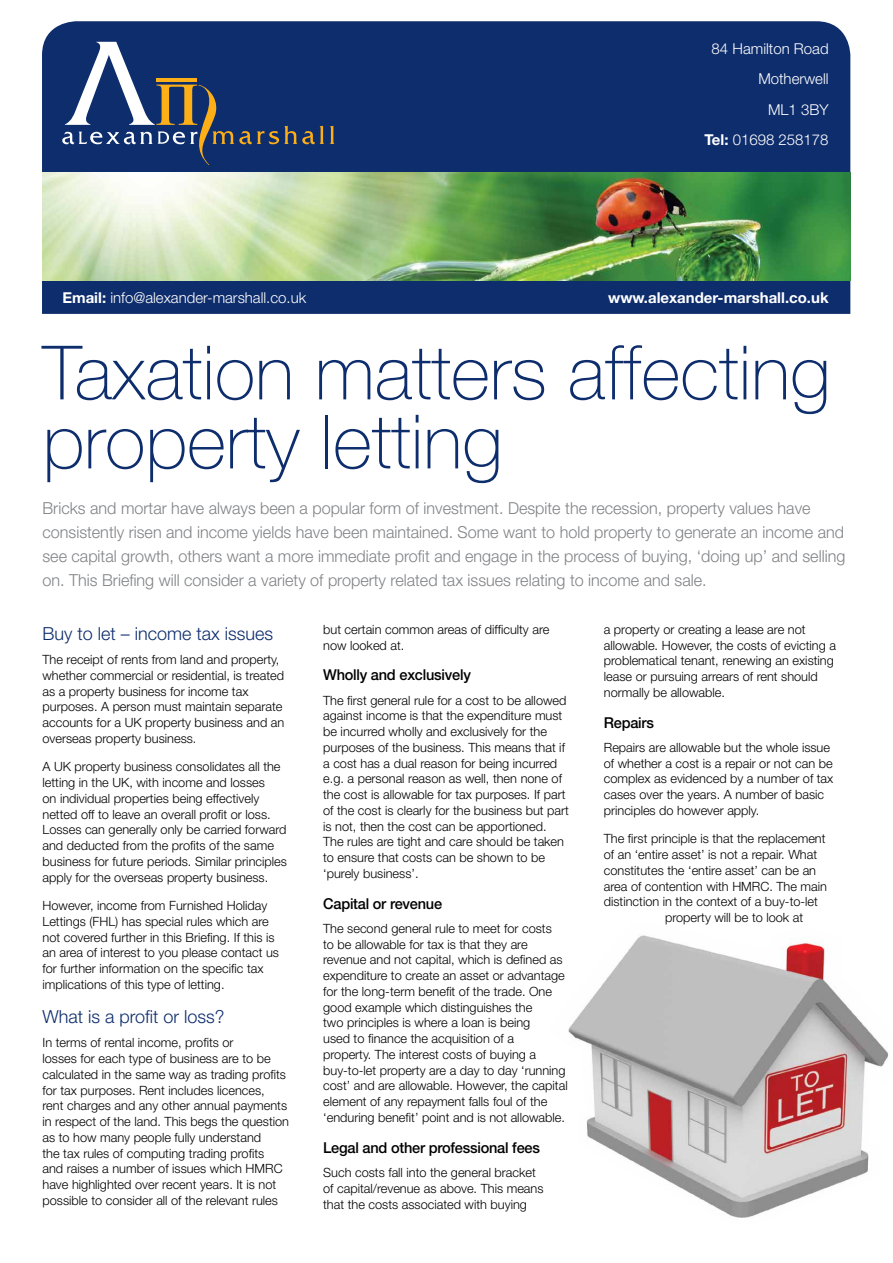
<style>
.page{position:relative;width:893px;height:1263px;background:#fff}
.page>*{position:absolute;margin:0;border:0;box-sizing:border-box;transform-origin:0 0}
.t1{font:100 75px/69px "Helvetica Neue";color:#0e2d6d}
.t2{font:300 18px "Helvetica Neue";color:#0e2d6d}
.t3{font:300 16.5px/24px "Helvetica Neue";color:#808285}
.t4{font:300 15px/30.2px "Helvetica Neue";color:#fff;text-align:right}
.t5{font:500 15px "Helvetica Neue";letter-spacing:-.015em;color:#000}
.t6{font:700 15px "Helvetica Neue";color:#fff}
.t7{font:300 12.75px/15.8px "Helvetica Neue";color:#000}
.s1{font-weight:700}
</style>
<div class="page">
<img style="left:568px;top:935px;width:321px;height:283px">
<div style="left:42px;top:21px;width:808px;height:293px;background:#0e2d6d"></div>
<img style="left:42px;top:172px;width:808px;height:108px">
<svg style="left:62px;top:42px;width:262px;height:123px;background:#2f4574"></svg>
<svg style="left:330px;top:126px;width:4px;height:18px"></svg>
<p class="t4" style="left:704px;top:34px;width:126px">84 Hamilton Road<br>Motherwell<br>ML1 3BY<br><span class="s1">Tel:</span> 01698 258178</p>
<p class="t4" style="left:62px;top:282px;width:245px"><span class="s1">Email:</span> info@alexander-marshall.co.uk</p>
<p class="t6" style="left:608px;top:288px;width:222px">www.alexander-marshall.co.uk</p>
<h1 class="t1" style="left:43px;top:339px;width:789px">Taxation matters affecting property letting</h1>
<p class="t3" style="left:43px;top:495px;width:804px">Bricks and mortar have always been a popular form of investment. Despite the recession, property values have consistently risen and income yields have been maintained. Some want to hold property to generate an income and see capital growth, others want a more immediate profit and engage in the process of buying, ‘doing up’ and selling on. This Briefing will consider a variety of property related tax issues relating to income and sale.</p>
<h2 class="t2" style="left:43px;top:622px;width:232px">Buy to let – income tax issues</h2>
<p class="t7" style="left:43px;top:651px;width:243px">The receipt of rents from land and property, whether commercial or residential, is treated as a property business for income tax purposes. A person must maintain separate accounts for a UK property business and an overseas property business.</p>
<p class="t7" style="left:43px;top:758px;width:246px">A UK property business consolidates all the letting in the UK, with income and losses<br>on individual properties being effectively netted off to leave an overall profit or loss.<br>Losses can generally only be carried forward and deducted from the profits of the same business for future periods. Similar principles apply for the overseas property business.</p>
<p class="t7" style="left:43px;top:897px;width:238px">However, income from Furnished Holiday Lettings (FHL) has special rules which are not covered further in this Briefing. If this is an area of interest to you please contact us for further information on the specific tax implications of this type of letting.</p>
<h2 class="t2" style="left:43px;top:1006px;width:184px">What is a profit or loss?</h2>
<p class="t7" style="left:43px;top:1035px;width:248px">In terms of rental income, profits or<br>losses for each type of business are to be calculated in the same way as trading profits for tax purposes. Rent includes licences,<br>rent charges and any other annual payments in respect of the land. This begs the question as to how many people fully understand<br>the tax rules of computing trading profits<br>and raises a number of issues which HMRC have highlighted over recent years. It is not possible to consider all of the relevant rules</p>
<p class="t7" style="left:323px;top:621px;width:228px">but certain common areas of difficulty are now looked at.</p>
<p class="t5" style="left:323px;top:666px;width:149px">Wholly and exclusively</p>
<p class="t7" style="left:323px;top:692px;width:247px">The first general rule for a cost to be allowed against income is that the expenditure must be incurred wholly and exclusively for the purposes of the business. This means that if a cost has a dual reason for being incurred e.g. a personal reason as well, then none of the cost is allowable for tax purposes. If part of the cost is clearly for the business but part is not, then the cost can be apportioned.<br>The rules are tight and care should be taken to ensure that costs can be shown to be ‘purely business’.</p>
<p class="t5" style="left:323px;top:894px;width:120px">Capital or revenue</p>
<p class="t7" style="left:323px;top:920px;width:246px">The second general rule to meet for costs<br>to be allowable for tax is that they are revenue and not capital, which is defined as expenditure to create an asset or advantage for the long-term benefit of the trade. One good example which distinguishes the<br>two principles is where a loan is being<br>used to finance the acquisition of a<br>property. The interest costs of buying a buy-to-let property are a day to day ‘running cost’ and are allowable. However, the capital element of any repayment falls foul of the ‘enduring benefit’ point and is not allowable.</p>
<p class="t5" style="left:323px;top:1138px;width:218px">Legal and other professional fees</p>
<p class="t7" style="left:323px;top:1164px;width:222px">Such costs fall into the general bracket of capital/revenue as above. This means that the costs associated with buying</p>
<p class="t7" style="left:604px;top:621px;width:234px">a property or creating a lease are not allowable. However, the costs of evicting a problematical tenant, renewing an existing lease or pursuing arrears of rent should normally be allowable.</p>
<p class="t5" style="left:604px;top:713px;width:52px">Repairs</p>
<p class="t7" style="left:604px;top:739px;width:231px">Repairs are allowable but the whole issue of whether a cost is a repair or not can be complex as evidenced by a number of tax cases over the years. A number of basic principles do however apply.</p>
<p class="t7" style="left:604px;top:831px;width:223px">The first principle is that the replacement</p>
<p class="t7" style="left:604px;top:846px;width:215px">of an ‘entire asset’ is not a repair. What</p>
<p class="t7" style="left:604px;top:862px;width:214px">constitutes the ‘entire asset’ can be an</p>
<p class="t7" style="left:604px;top:878px;width:225px">area of contention with HMRC. The main</p>
<p class="t7" style="left:604px;top:894px;width:216px">distinction in the context of a buy-to-let</p>
<p class="t7" style="left:665px;top:909px;width:140px">property will be to look at</p>
</div>
